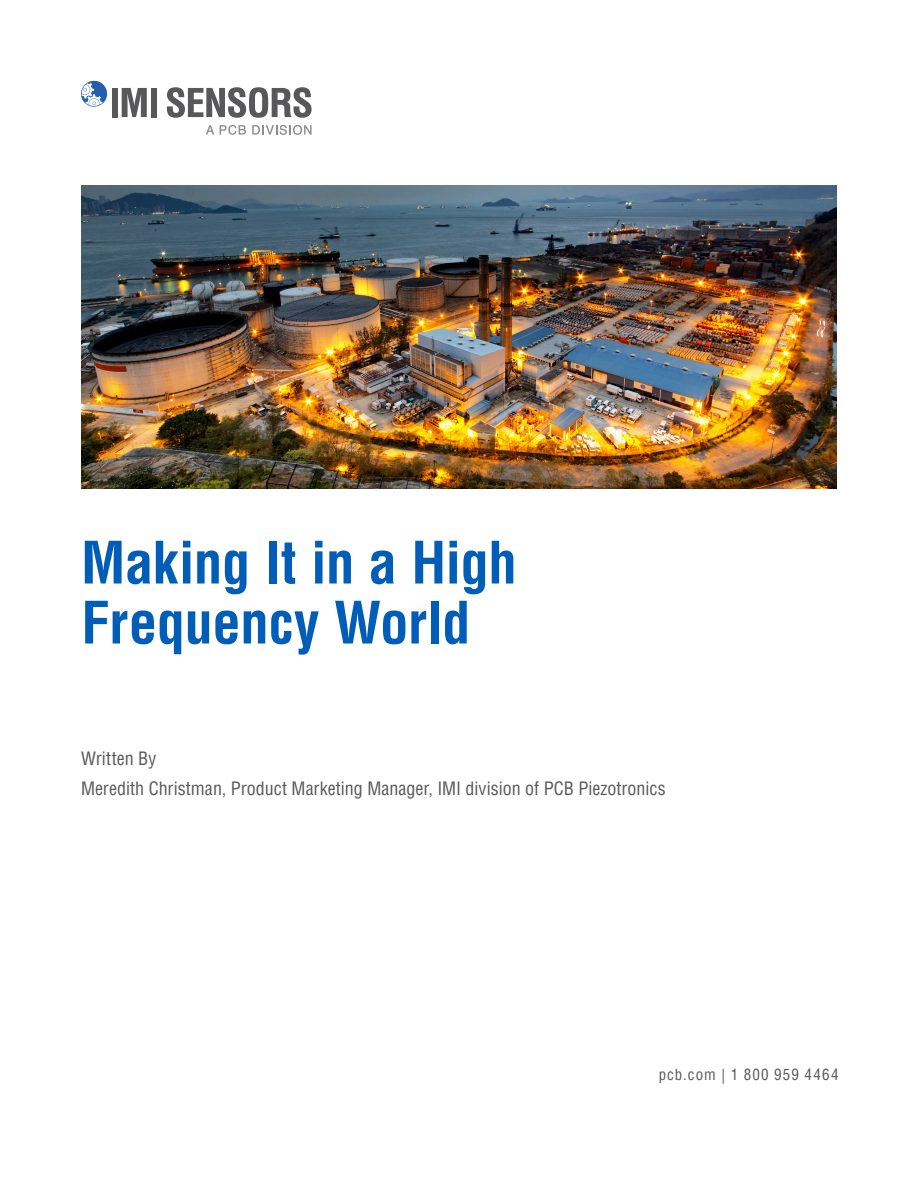
<style>
.page{position:relative;width:918px;height:1188px;background:#fff}
.page>*{position:absolute;margin:0;border:0;box-sizing:border-box;transform-origin:0 0}
.t1{font:700 condensed 57px/60px "Helvetica LT Pro";letter-spacing:-.01em;color:#005eb8}
.t2{font:condensed 18px/30px "Helvetica LT Pro";color:#58585b}
.t3{font:condensed 15px "Helvetica LT Pro";letter-spacing:.08em;color:#58585b}
</style>
<div class="page">
<div style="left:112px;top:88px;width:6px;height:29px;background:#58585b"></div>
<svg style="left:122px;top:88px;width:25px;height:29px"></svg>
<div style="left:151px;top:88px;width:5px;height:29px;background:#58585b"></div>
<svg style="left:167px;top:87px;width:145px;height:31px"></svg>
<svg style="left:206px;top:125px;width:8px;height:10px"></svg>
<svg style="left:220px;top:125px;width:26px;height:10px"></svg>
<svg style="left:252px;top:125px;width:60px;height:10px"></svg>
<svg style="left:81px;top:81px;width:26px;height:26px"></svg>
<img style="left:81px;top:185px;width:756px;height:303px">
<p class="t1" style="left:81px;top:531px;width:437px">Making It in a High<br>Frequency World</p>
<p class="t2" style="left:81px;top:743px;width:586px">Written By<br>Meredith Christman, Product Marketing Manager, IMI division of PCB Piezotronics</p>
<p class="t3" style="left:659px;top:1065px;width:181px">pcb.com | 1 800 959 4464</p>
</div>
